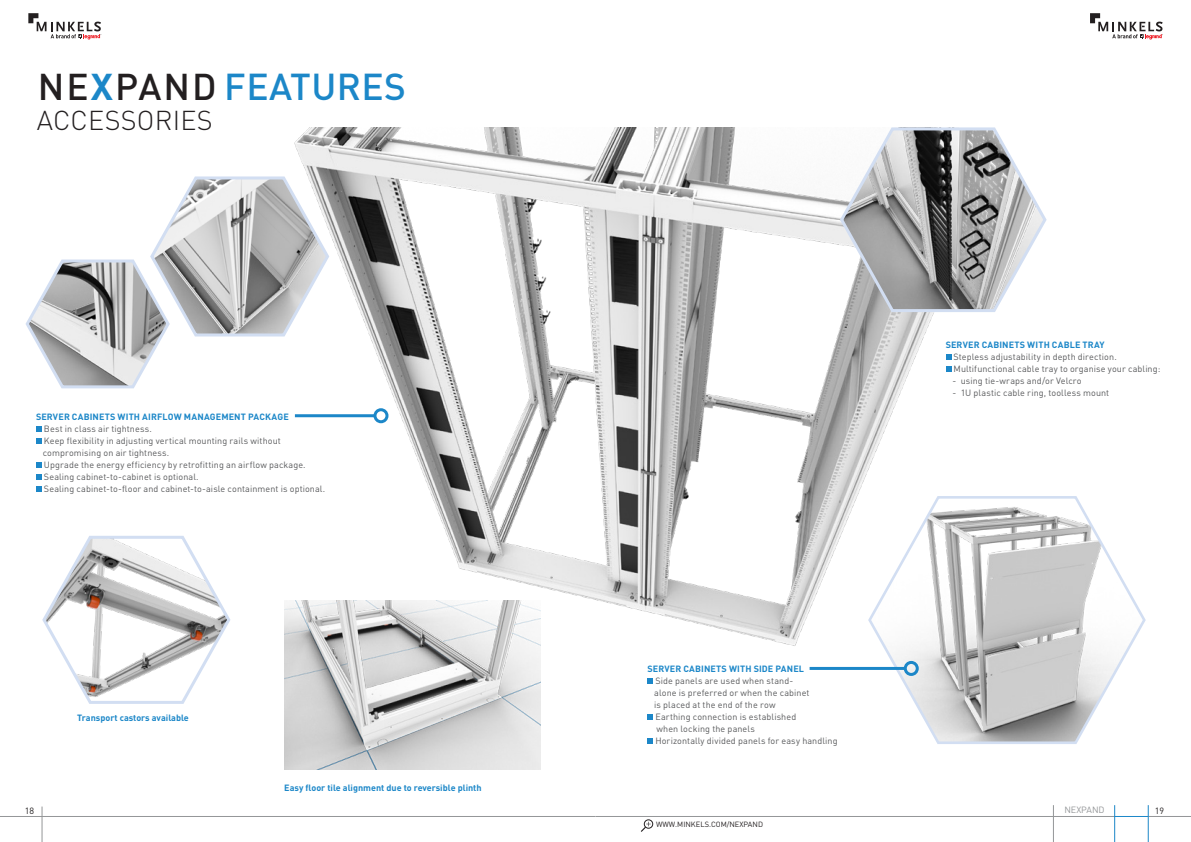
<style>
.page{position:relative;width:1191px;height:842px;background:#fff}
.page>*{position:absolute;margin:0;border:0;box-sizing:border-box;transform-origin:0 0}
.t1{font:500 37px "DIN Pro";letter-spacing:.01em;color:#1c87c8}
.t2{font:300 27px "DIN Pro";letter-spacing:.01em;color:#231f20}
.t3{font:9px/12px "DIN Pro";letter-spacing:.01em;color:#58595b}
.t4{font:700 9px "DIN Pro";letter-spacing:.01em;color:#1c87c8}
.t5{font:9px "DIN Pro";color:#949698}
.t6{font:9px "DIN Pro";color:#231f20}
.t7{font:7.5px "DIN Pro";color:#231f20}
.s1{font-size:36.8px;color:#231f20}
.s2{font-weight:700;font-size:36.8px}
</style>
<div class="page">
<hr style="left:42px;top:806px;width:1px;height:36px;background:#949698">
<hr style="left:0;top:816px;width:595px;height:1px;background:#949698">
<hr style="left:595px;top:816px;width:520px;height:1px;background:#949698">
<hr style="left:1114px;top:816px;width:34px;height:1px;background:#1c87c8">
<hr style="left:1148px;top:816px;width:43px;height:1px;background:#949698">
<hr style="left:1053px;top:805px;width:1px;height:37px;background:#949698">
<hr style="left:1148px;top:805px;width:1px;height:37px;background:#1c87c8">
<div style="left:644px;top:819px;width:9px;height:10px;border:1px solid #231f20;border-radius:50%"></div>
<svg style="left:641px;top:822px;width:9px;height:10px"></svg>
<hr style="left:1114px;top:805px;width:1px;height:37px;background:#1c87c8">
<svg style="left:1090px;top:13px;width:73px;height:27px"></svg>
<svg style="left:28px;top:13px;width:74px;height:27px"></svg>
<img style="left:294px;top:127px;width:658px;height:519px">
<svg style="left:866px;top:494px;width:280px;height:250px"></svg>
<svg style="left:36px;top:426px;width:6px;height:6px"></svg>
<svg style="left:36px;top:438px;width:6px;height:6px"></svg>
<svg style="left:36px;top:462px;width:6px;height:6px"></svg>
<svg style="left:36px;top:474px;width:6px;height:6px"></svg>
<svg style="left:36px;top:486px;width:6px;height:6px"></svg>
<hr style="left:295px;top:414px;width:80px;height:3px;background:#1c87c8">
<div style="left:373px;top:408px;width:15px;height:15px;border:3px solid #1c87c8;border-radius:50%"></div>
<svg style="left:25px;top:174px;width:306px;height:216px"></svg>
<svg style="left:647px;top:678px;width:6px;height:6px"></svg>
<svg style="left:647px;top:714px;width:6px;height:6px"></svg>
<svg style="left:647px;top:738px;width:6px;height:6px"></svg>
<hr style="left:809px;top:667px;width:96px;height:3px;background:#1c87c8">
<div style="left:903px;top:661px;width:15px;height:15px;border:3px solid #1c87c8;border-radius:50%"></div>
<svg style="left:838px;top:127px;width:209px;height:187px"></svg>
<svg style="left:945px;top:354px;width:6px;height:6px"></svg>
<svg style="left:945px;top:366px;width:6px;height:6px"></svg>
<svg style="left:42px;top:536px;width:189px;height:168px"></svg>
<img style="left:284px;top:600px;width:257px;height:170px">
<h1 class="t1" style="left:38px;top:56px;width:369px"><span class="s1">NE</span><span class="s2">X</span><span class="s1">PAND</span> FEATURES</h1>
<h2 class="t2" style="left:37px;top:99px;width:177px">ACCESSORIES</h2>
<p class="t4" style="left:36px;top:409px;width:254px">SERVER CABINETS WITH AIRFLOW MANAGEMENT PACKAGE</p>
<p class="t3" style="left:43px;top:422px;width:284px">Best in class air tightness.<br>Keep flexibility in adjusting vertical mounting rails without compromising on air tightness.<br>Upgrade the energy efficiency by retrofitting an airflow package.<br>Sealing cabinet-to-cabinet is optional.<br>Sealing cabinet-to-floor and cabinet-to-aisle containment is optional.</p>
<p class="t4" style="left:77px;top:710px;width:113px">Transport castors available</p>
<p class="t4" style="left:284px;top:780px;width:199px">Easy floor tile alignment due to reversible plinth</p>
<p class="t4" style="left:647px;top:661px;width:158px">SERVER CABINETS WITH SIDE PANEL</p>
<p class="t3" style="left:654px;top:674px;width:185px">Side panels are used when stand-<br>alone is preferred or when the cabinet<br>is placed at the end of the row<br>Earthing connection is established<br>when locking the panels<br>Horizontally divided panels for easy handling</p>
<p class="t4" style="left:945px;top:337px;width:161px">SERVER CABINETS WITH CABLE TRAY</p>
<p class="t3" style="left:953px;top:350px;width:208px">Stepless adjustability in depth direction.<br>Multifunctional cable tray to organise your cabling:</p>
<p class="t3" style="left:952px;top:374px;width:131px">- using tie-wraps and/or Velcro</p>
<p class="t3" style="left:952px;top:386px;width:158px">- 1U plastic cable ring, toolless mount</p>
<p class="t6" style="left:25px;top:803px;width:11px">18</p>
<p class="t5" style="left:1064px;top:803px;width:42px">NEXPAND</p>
<p class="t6" style="left:1154px;top:803px;width:11px">19</p>
<p class="t7" style="left:656px;top:818px;width:108px">WWW.MINKELS.COM/NEXPAND</p>
</div>
